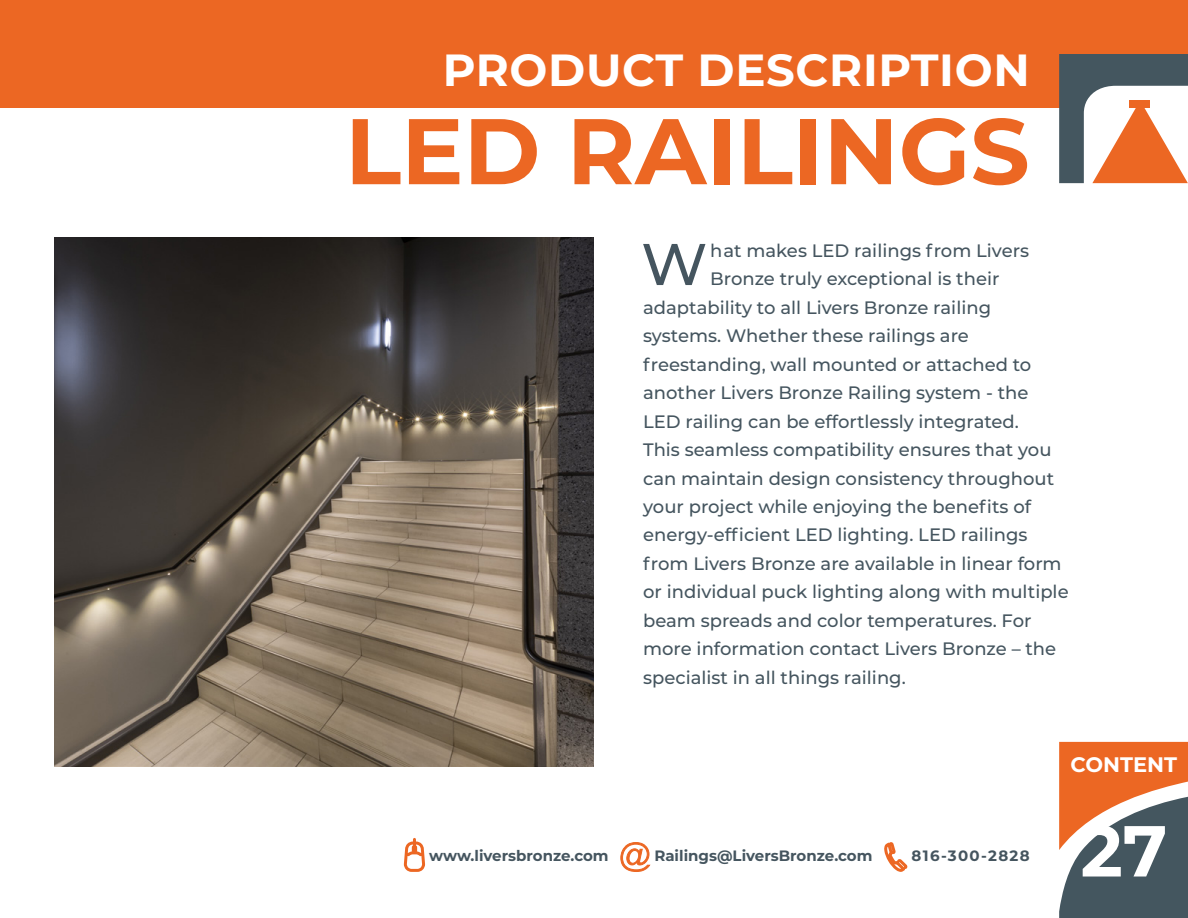
<style>
.page{position:relative;width:1188px;height:918px;background:#fff}
.page>*{position:absolute;margin:0;border:0;box-sizing:border-box;transform-origin:0 0}
.t1{font:700 93px "Montserrat";color:#ec6723}
.t2{font:700 72px "Montserrat";color:#fff}
.t3{font:500 58.65px "Montserrat";color:#45555f}
.t4{font:700 45px "Montserrat";letter-spacing:.015em;color:#fff}
.t5{font:700 21px "Montserrat";color:#fff}
.t6{font:500 18px "Montserrat";color:#45555f}
.t7{font:700 15px "Montserrat";color:#45555f}
.t8{font:700 15px "Montserrat";letter-spacing:.09em;color:#45555f}
</style>
<div class="page">
<div style="left:0;top:0;width:1188px;height:107px;background:#ec6723"></div>
<svg style="left:403px;top:838px;width:23px;height:34px"></svg>
<div style="left:412px;top:845px;width:5px;height:8px;border:3px solid #ec6723"></div>
<svg style="left:620px;top:842px;width:31px;height:30px"></svg>
<svg style="left:884px;top:842px;width:24px;height:30px"></svg>
<svg style="left:1059px;top:742px;width:129px;height:176px;background:#966f5b"></svg>
<svg style="left:1059px;top:54px;width:129px;height:129px"></svg>
<img style="left:54px;top:238px;width:540px;height:529px">
<h3 class="t4" style="left:443px;top:37px;width:588px">PRODUCT DESCRIPTION</h3>
<h1 class="t1" style="left:345px;top:84px;width:686px">LED RAILINGS</h1>
<h3 class="t3" style="left:641px;top:223px;width:68px">W</h3>
<p class="t6" style="left:710px;top:238px;width:320px">hat makes LED railings from Livers</p>
<p class="t6" style="left:710px;top:266px;width:291px">Bronze truly exceptional is their</p>
<p class="t6" style="left:643px;top:295px;width:349px">adaptability to all Livers Bronze railing</p>
<p class="t6" style="left:643px;top:323px;width:327px">systems. Whether these railings are</p>
<p class="t6" style="left:643px;top:352px;width:390px">freestanding, wall mounted or attached to</p>
<p class="t6" style="left:643px;top:380px;width:387px">another Livers Bronze Railing system - the</p>
<p class="t6" style="left:643px;top:409px;width:377px">LED railing can be effortlessly integrated.</p>
<p class="t6" style="left:643px;top:437px;width:410px">This seamless compatibility ensures that you</p>
<p class="t6" style="left:643px;top:466px;width:413px">can maintain design consistency throughout</p>
<p class="t6" style="left:643px;top:494px;width:390px">your project while enjoying the benefits of</p>
<p class="t6" style="left:643px;top:523px;width:386px">energy-efficient LED lighting. LED railings</p>
<p class="t6" style="left:643px;top:551px;width:420px">from Livers Bronze are available in linear form</p>
<p class="t6" style="left:643px;top:580px;width:427px">or individual puck lighting along with multiple</p>
<p class="t6" style="left:643px;top:608px;width:390px">beam spreads and color temperatures. For</p>
<p class="t6" style="left:643px;top:637px;width:415px">more information contact Livers Bronze – the</p>
<p class="t6" style="left:643px;top:665px;width:264px">specialist in all things railing.</p>
<p class="t7" style="left:429px;top:845px;width:181px">www.liversbronze.com</p>
<p class="t7" style="left:654px;top:845px;width:220px">Railings@LiversBronze.com</p>
<p class="t8" style="left:912px;top:845px;width:120px">816-300-2828</p>
<p class="t5" style="left:1070px;top:750px;width:108px">CONTENT</p>
<h2 class="t2" style="left:1080px;top:799px;width:88px">27</h2>
</div>
